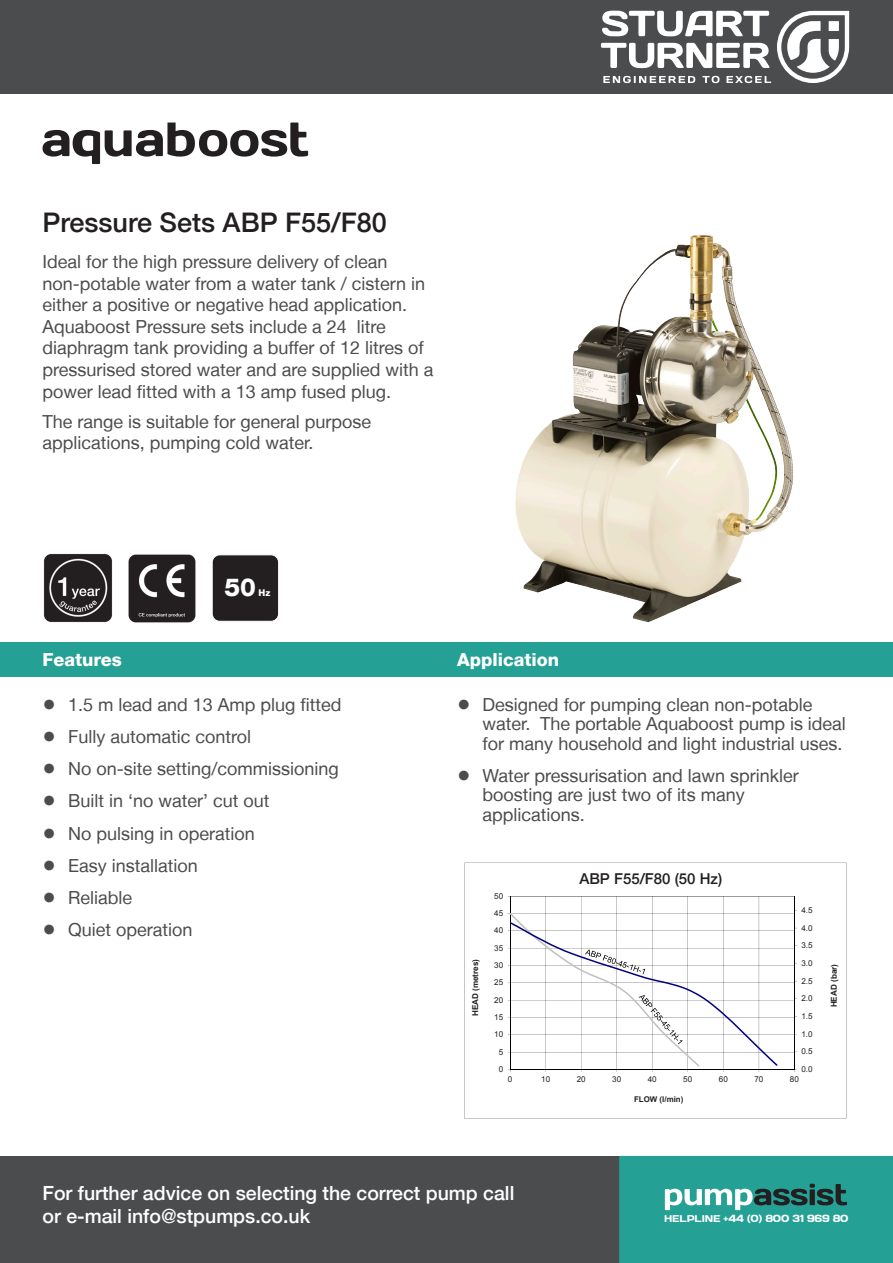
<style>
.page{position:relative;width:893px;height:1263px;background:#fff}
.page>*{position:absolute;margin:0;border:0;box-sizing:border-box;transform-origin:0 0}
.t1{font:500 27px "Helvetica Neue LT";color:#231f20}
.t2{font:800 25.05px "Helvetica Neue LT";color:#fff}
.t3{font:500 19.5px/23.4px "Helvetica Neue LT";color:#fff}
.Text_-_Body{font:18px/21.6px "Helvetica Neue LT";color:#4b4c4d}
.Text_-_Sub_Heading{font:800 18px "Helvetica Neue LT";color:#fff}
.t4{font:500 15px "Helvetica Neue LT";color:#231f20}
.t5{font:10.35px "Days";letter-spacing:-.025em;color:#fff}
.t6{font:800 9.3px "Helvetica Neue LT";color:#fff}
.t7{font:8.1px "Arial";color:#231f20}
.t8{font:700 8.1px "Arial";color:#231f20}
.t9{font:700 7.95px "Arial";color:#231f20}
.s1{font-size:27px}
.s2{font-size:9.75px}
</style>
<div class="page">
<div style="left:0;top:1157px;width:621px;height:106px;background:#4b4c4d"></div>
<div style="left:619px;top:1156px;width:274px;height:107px;background:#24a095"></div>
<svg style="left:665px;top:1184px;width:182px;height:26px"></svg>
<div style="left:0;top:642px;width:893px;height:34px;background:#24a095"></div>
<div style="left:0;top:0;width:893px;height:94px;background:#4b4c4d"></div>
<svg style="left:602px;top:11px;width:167px;height:25px"></svg>
<svg style="left:601px;top:43px;width:168px;height:25px"></svg>
<svg style="left:603px;top:76px;width:92px;height:7px"></svg>
<svg style="left:702px;top:76px;width:17px;height:7px"></svg>
<svg style="left:726px;top:76px;width:45px;height:7px"></svg>
<svg style="left:777px;top:11px;width:72px;height:72px"></svg>
<img style="left:515px;top:235px;width:279px;height:388px">
<img style="left:43px;top:553px;width:70px;height:70px">
<svg style="left:464px;top:863px;width:333px;height:255px"></svg>
<img style="left:128px;top:554px;width:68px;height:69px">
<div style="left:212px;top:555px;width:67px;height:66px;background:#231f20;border-radius:8px"></div>
<div style="left:212px;top:554px;width:67px;height:68px;border:1px solid #fff;border-radius:8px"></div>
<svg style="left:43px;top:122px;width:265px;height:42px"></svg>
<h1 class="t1" style="left:43px;top:206px;width:346px">Pressure Sets ABP F55/F80</h1>
<p class="Text_-_Body" style="left:43px;top:251px;width:393px">Ideal for the high pressure delivery of clean non-potable water from a water tank / cistern in either a positive or negative head application.<br>Aquaboost Pressure sets include a 24 litre diaphragm tank providing a buffer of 12 litres of pressurised stored water and are supplied with a power lead fitted with a 13 amp fused plug.</p>
<p class="Text_-_Body" style="left:43px;top:410px;width:330px">The range is suitable for general purpose applications, pumping cold water.</p>
<p class="t2" style="left:224px;top:572px;width:33px">50</p>
<p class="t6" style="left:259px;top:587px;width:13px">Hz</p>
<p class="Text_-_Sub_Heading" style="left:43px;top:648px;width:81px">Features</p>
<p class="Text_-_Body" style="left:43px;top:693px;width:300px"><span class="s1">•</span> 1.5 m lead and 13 Amp plug fitted</p>
<p class="Text_-_Body" style="left:43px;top:725px;width:210px"><span class="s1">•</span> Fully automatic control</p>
<p class="Text_-_Body" style="left:43px;top:758px;width:298px"><span class="s1">•</span> No on-site setting/commissioning</p>
<p class="Text_-_Body" style="left:43px;top:790px;width:228px"><span class="s1">•</span> Built in ‘no water’ cut out</p>
<p class="Text_-_Body" style="left:43px;top:822px;width:214px"><span class="s1">•</span> No pulsing in operation</p>
<p class="Text_-_Body" style="left:43px;top:854px;width:157px"><span class="s1">•</span> Easy installation</p>
<p class="Text_-_Body" style="left:43px;top:887px;width:91px"><span class="s1">•</span> Reliable</p>
<p class="Text_-_Body" style="left:43px;top:919px;width:151px"><span class="s1">•</span> Quiet operation</p>
<p class="Text_-_Sub_Heading" style="left:457px;top:648px;width:104px">Application</p>
<p class="Text_-_Body" style="left:483px;top:694px;width:365px;line-height:19.5px;text-indent:-26px"><span class="s1">•</span> Designed for pumping clean non-potable water. The portable Aquaboost pump is ideal for many household and light industrial uses.</p>
<p class="Text_-_Body" style="left:483px;top:765px;width:318px;line-height:19.5px;text-indent:-26px"><span class="s1">•</span> Water pressurisation and lawn sprinkler boosting are just two of its many applications.</p>
<p class="t8" style="left:470px;top:1016px;width:59px;rotate:-90deg">HEAD (metres)</p>
<p class="t4" style="left:579px;top:869px;width:144px">ABP F55/F80 (50 Hz)</p>
<p class="t7" style="left:494px;top:890px;width:11px">50</p>
<p class="t7" style="left:494px;top:908px;width:11px">45</p>
<p class="t7" style="left:801px;top:905px;width:13px">4.5</p>
<p class="t7" style="left:494px;top:925px;width:11px">40</p>
<p class="t7" style="left:801px;top:922px;width:13px">4.0</p>
<p class="t7" style="left:494px;top:942px;width:11px">35</p>
<p class="t7" style="left:801px;top:940px;width:13px">3.5</p>
<p class="t7" style="left:494px;top:960px;width:11px">30</p>
<p class="t7" style="left:801px;top:958px;width:13px">3.0</p>
<p class="t7" style="left:494px;top:977px;width:11px">25</p>
<p class="t7" style="left:801px;top:975px;width:13px">2.5</p>
<p class="t7" style="left:494px;top:994px;width:11px">20</p>
<p class="t7" style="left:801px;top:993px;width:13px">2.0</p>
<p class="t7" style="left:494px;top:1012px;width:11px">15</p>
<p class="t7" style="left:801px;top:1011px;width:13px">1.5</p>
<p class="t7" style="left:494px;top:1029px;width:11px">10</p>
<p class="t7" style="left:801px;top:1028px;width:13px">1.0</p>
<p class="t7" style="left:499px;top:1046px;width:6px">5</p>
<p class="t7" style="left:801px;top:1046px;width:13px">0.5</p>
<p class="t7" style="left:499px;top:1064px;width:6px">0</p>
<p class="t7" style="left:801px;top:1064px;width:13px">0.0</p>
<p class="t7" style="left:508px;top:1073px;width:6px">0</p>
<p class="t7" style="left:541px;top:1073px;width:11px">10</p>
<p class="t7" style="left:577px;top:1073px;width:11px">20</p>
<p class="t7" style="left:612px;top:1073px;width:11px">30</p>
<p class="t7" style="left:648px;top:1073px;width:11px">40</p>
<p class="t7" style="left:683px;top:1073px;width:11px">50</p>
<p class="t7" style="left:719px;top:1073px;width:11px">60</p>
<p class="t7" style="left:754px;top:1073px;width:11px">70</p>
<p class="t7" style="left:790px;top:1073px;width:11px">80</p>
<p class="t9" style="left:634px;top:1094px;width:51px">FLOW (l/min)</p>
<p class="t8" style="left:828px;top:1007px;width:45px;rotate:-90deg">HEAD (bar)</p>
<p class="t3" style="left:43px;top:1181px;width:473px">For further advice on selecting the correct pump call or e-mail info@stpumps.co.uk</p>
<p class="t5" style="left:664px;top:1211px;width:186px"><span class="s2">HELPLINE</span> +44 (0) 800 31 969 80</p>
</div>
